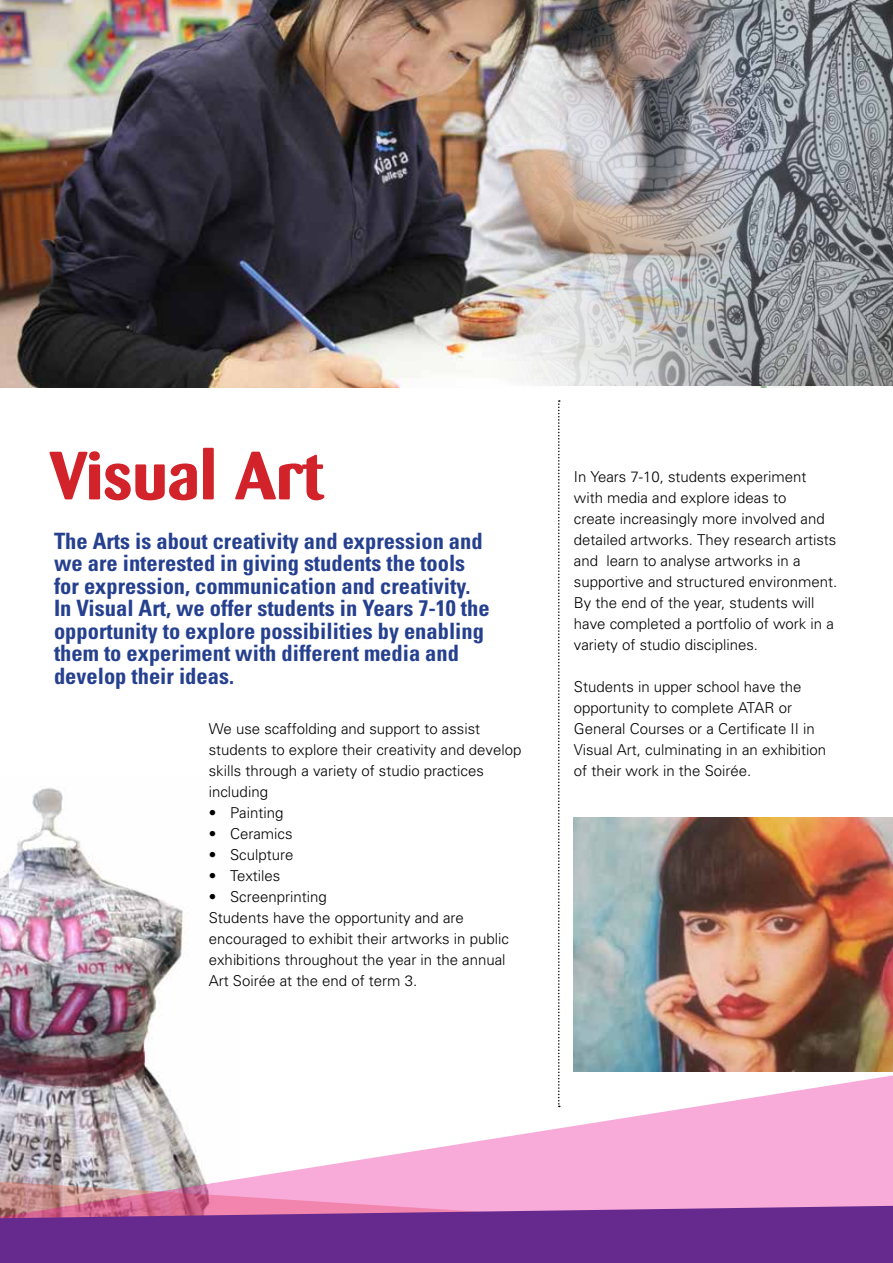
<style>
.page{position:relative;width:893px;height:1263px;background:#fff}
.page>*{position:absolute;margin:0;border:0;box-sizing:border-box;transform-origin:0 0}
.t1{font:700 67.5px "Barmeno";color:#d2232a}
.t2{font:700 condensed 22.5px/22.5px "Univers";color:#25408f}
.t3{font:300 15px/21px "Univers";color:#000}
</style>
<div class="page">
<img style="left:0;top:0;width:812px;height:387px">
<img style="left:459px;top:0;width:434px;height:385px">
<img style="left:0;top:788px;width:188px;height:287px">
<svg style="left:558px;top:400px;width:2px;height:675px"></svg>
<img style="left:574px;top:817px;width:319px;height:255px">
<svg style="left:0;top:1075px;width:893px;height:188px"></svg>
<h1 class="t1" style="left:50px;top:435px;width:276px">Visual Art</h1>
<p class="t2" style="left:54px;top:530px;width:437px">The Arts is about creativity and expression and we are interested in giving students the tools for expression, communication and creativity.<br>In Visual Art, we offer students in Years 7-10 the opportunity to explore possibilities by enabling them to experiment with different media and develop their ideas.</p>
<p class="t3" style="left:209px;top:718px;width:314px">We use scaffolding and support to assist students to explore their creativity and develop skills through a variety of studio practices including</p>
<p class="t3" style="left:209px;top:802px;width:76px">• Painting</p>
<p class="t3" style="left:209px;top:823px;width:85px">• Ceramics</p>
<p class="t3" style="left:209px;top:844px;width:86px">• Sculpture</p>
<p class="t3" style="left:209px;top:865px;width:73px">• Textiles</p>
<p class="t3" style="left:209px;top:886px;width:302px">• Screenprinting<br>Students have the opportunity and are encouraged to exhibit their artworks in public exhibitions throughout the year in the annual Art Soirée at the end of term 3.</p>
<p class="t3" style="left:574px;top:466px;width:265px">In Years 7-10, students experiment with media and explore ideas to<br>create increasingly more involved and detailed artworks. They research artists and learn to analyse artworks in a supportive and structured environment.<br>By the end of the year, students will have completed a portfolio of work in a variety of studio disciplines.</p>
<p class="t3" style="left:574px;top:676px;width:254px">Students in upper school have the opportunity to complete ATAR or General Courses or a Certificate II in Visual Art, culminating in an exhibition of their work in the Soirée.</p>
</div>
